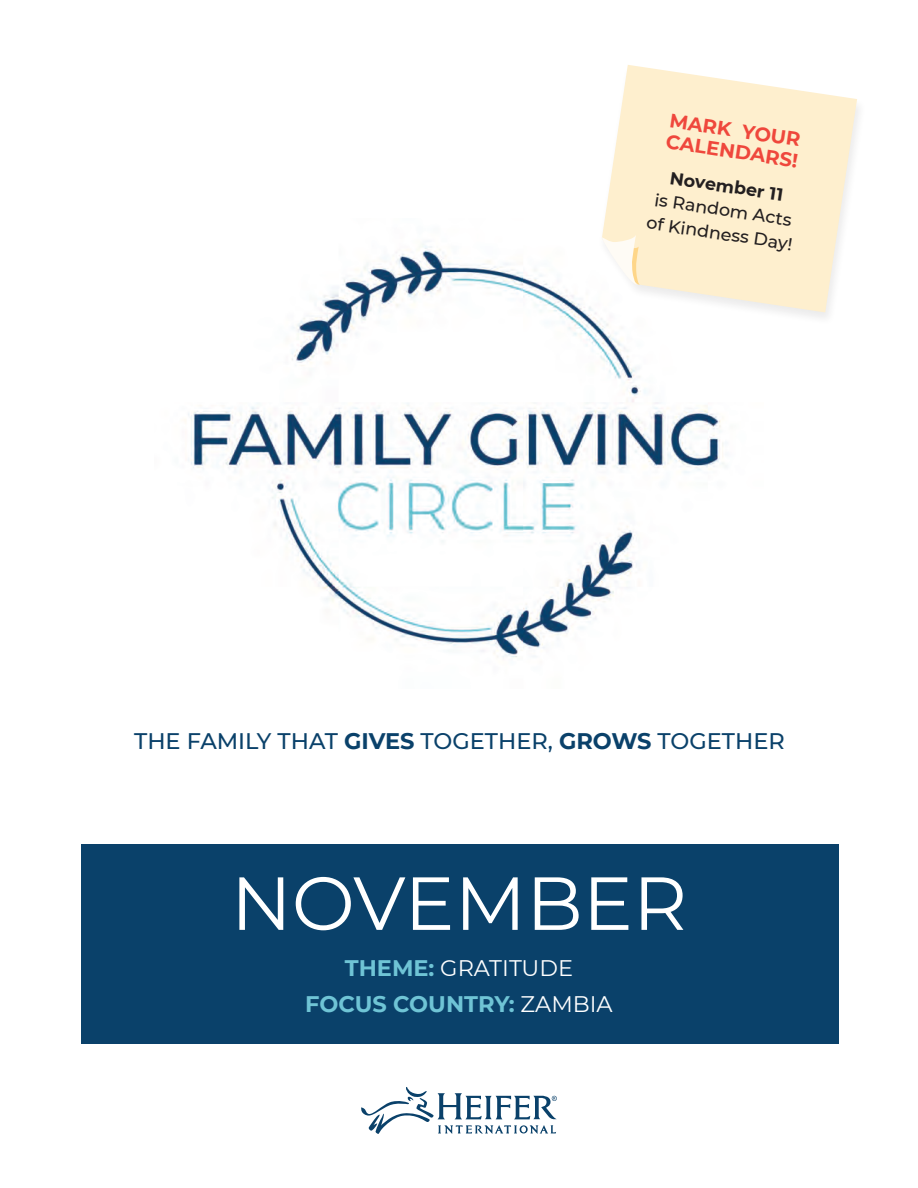
<style>
.page{position:relative;width:918px;height:1188px;background:#fff}
.page>*{position:absolute;margin:0;border:0;box-sizing:border-box;transform-origin:0 0}
.t1{font:75px "Montserrat";color:#fff}
.t2{font:500 22.5px "Montserrat";color:#0a416a}
.t3{font:700 22.5px/36px "Montserrat";color:#6fc4d5;text-align:center}
.t4{font:700 19.5px/21px "Montserrat";color:#ef473c}
.t5{font:500 17.55px/23.9px "Montserrat";color:#231f20}
.t6{font:700 17.55px "Montserrat";color:#231f20}
.s1{font-weight:700}
.s2{font-weight:400;color:#fff}
</style>
<div class="page">
<img style="left:184px;top:244px;width:543px;height:414px">
<div style="left:81px;top:845px;width:757px;height:199px;background:#0a416a"></div>
<svg style="left:361px;top:1087px;width:196px;height:47px"></svg>
<div style="left:597px;top:64px;width:269px;height:262px;background:#fff"></div>
<svg style="left:602px;top:65px;width:255px;height:247px;fill:#feefce"></svg>
<svg style="left:602px;top:234px;width:38px;height:53px"></svg>
<p class="t4" style="left:671px;top:109px;width:134px;rotate:8deg">MARK YOUR<br>CALENDARS!</p>
<p class="t6" style="left:672px;top:165px;width:116px;rotate:9deg">November 11</p>
<p class="t5" style="left:653px;top:186px;width:149px;rotate:9deg">is Random Acts of Kindness Day!</p>
<p class="t2" style="left:134px;top:726px;width:652px">THE FAMILY THAT <span class="s1">GIVES</span> TOGETHER, <span class="s1">GROWS</span> TOGETHER</p>
<h1 class="t1" style="left:231px;top:852px;width:458px">NOVEMBER</h1>
<p class="t3" style="left:305px;top:949px;width:309px">THEME: <span class="s2">GRATITUDE<br></span>FOCUS COUNTRY: <span class="s2">ZAMBIA</span></p>
</div>
